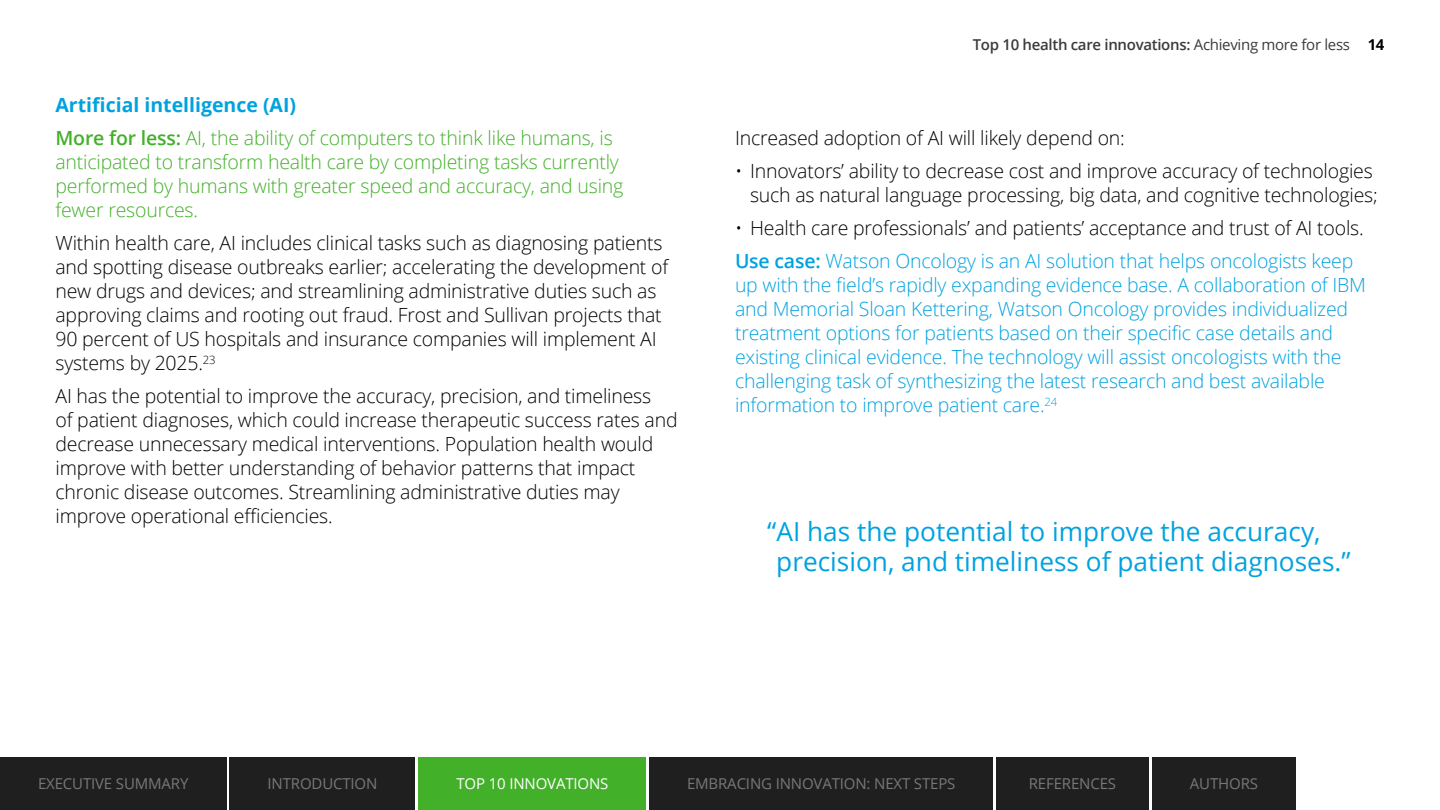
<style>
.page{position:relative;width:1440px;height:810px;background:#fff}
.page>*{position:absolute;margin:0;border:0;box-sizing:border-box;transform-origin:0 0}
.t1{font:26.25px/30px "Open Sans";color:#00a2e0}
.t2{font:300 19.5px/24px "Open Sans";letter-spacing:-.01em;color:#000}
.t3{font:300 19.5px/24px "Open Sans";letter-spacing:-.01em;color:#00a2e0}
.t4{font:300 19.5px/24px "Open Sans";letter-spacing:-.01em;color:#43b02a}
.t5{font:15px "Open Sans";letter-spacing:-.01em;color:#75787b}
.t6{font:600 15px "Open Sans";letter-spacing:-.02em;color:#3b3b3b}
.t7{font:15px "Open Sans";letter-spacing:-.01em;color:#fff}
.s1{font-weight:700;color:#00a2e0}
.s2{font-weight:600}
.s3{font-weight:400}
.s4{font-weight:700;color:#000}
.s5{font-weight:600;color:#00a2e0}
.s6{color:#00a2e0}
</style>
<div class="page">
<div style="left:0;top:758px;width:226px;height:52px;background:#1f1f1f"></div>
<div style="left:230px;top:758px;width:186px;height:52px;background:#1f1f1f"></div>
<div style="left:650px;top:758px;width:343px;height:52px;background:#1f1f1f"></div>
<div style="left:1152px;top:758px;width:144px;height:52px;background:#1f1f1f"></div>
<div style="left:996px;top:758px;width:153px;height:52px;background:#1f1f1f"></div>
<div style="left:418px;top:758px;width:228px;height:52px;background:#43b02a"></div>
<p class="t4" style="left:56px;top:88px;width:559px;line-height:33px"><span class="s1">Artificial intelligence (AI)<br></span><span class="s2">More for less:</span> AI, the ability of computers to think like humans, is</p>
<p class="t4" style="left:56px;top:150px;width:569px">anticipated to transform health care by completing tasks currently performed by humans with greater speed and accuracy, and using fewer resources.</p>
<p class="t2" style="left:56px;top:231px;width:614px">Within health care, AI includes clinical tasks such as diagnosing patients and spotting disease outbreaks earlier; accelerating the development of new drugs and devices; and streamlining administrative duties such as approving claims and rooting out fraud. Frost and Sullivan projects that 90 percent of US hospitals and insurance companies will implement AI systems by 2025.<sup>23</sup></p>
<p class="t2" style="left:56px;top:384px;width:624px">AI has the potential to improve the accuracy, precision, and timeliness<br>of patient diagnoses, which could increase therapeutic success rates and decrease unnecessary medical interventions. Population health would improve with better understanding of behavior patterns that impact chronic disease outcomes. Streamlining administrative duties may improve operational efficiencies.</p>
<p class="t6" style="left:973px;top:34px;width:413px">Top 10 health care innovations: <span class="s3">Achieving more for less</span> <span class="s4">14</span></p>
<p class="t2" style="left:735px;top:126px;width:391px">Increased adoption of AI will likely depend on:</p>
<p class="t2" style="left:735px;top:159px;width:644px;text-align:right">• Innovators’ ability to decrease cost and improve accuracy of technologies such as natural language processing, big data, and cognitive technologies;</p>
<p class="t2" style="left:735px;top:211px;width:630px;line-height:33px">• Health care professionals’ and patients’ acceptance and trust of AI tools.<br><span class="s5">Use case:</span> <span class="s6">Watson Oncology is an AI solution that helps oncologists keep</span></p>
<p class="t3" style="left:735px;top:273px;width:633px">up with the field’s rapidly expanding evidence base. A collaboration of IBM and Memorial Sloan Kettering, Watson Oncology provides individualized treatment options for patients based on their specific case details and existing clinical evidence. The technology will assist oncologists with the challenging task of synthesizing the latest research and best available information to improve patient care.<sup>24</sup></p>
<h1 class="t1" style="left:776px;top:516px;width:576px;text-indent:-9px">“AI has the potential to improve the accuracy, precision, and timeliness of patient diagnoses.”</h1>
<p class="t5" style="left:38px;top:774px;width:152px">EXECUTIVE SUMMARY</p>
<p class="t5" style="left:268px;top:774px;width:111px">INTRODUCTION</p>
<p class="t7" style="left:456px;top:774px;width:154px">TOP 10 INNOVATIONS</p>
<p class="t5" style="left:687px;top:774px;width:270px">EMBRACING INNOVATION: NEXT STEPS</p>
<p class="t5" style="left:1029px;top:774px;width:89px">REFERENCES</p>
<p class="t5" style="left:1190px;top:774px;width:70px">AUTHORS</p>
</div>
